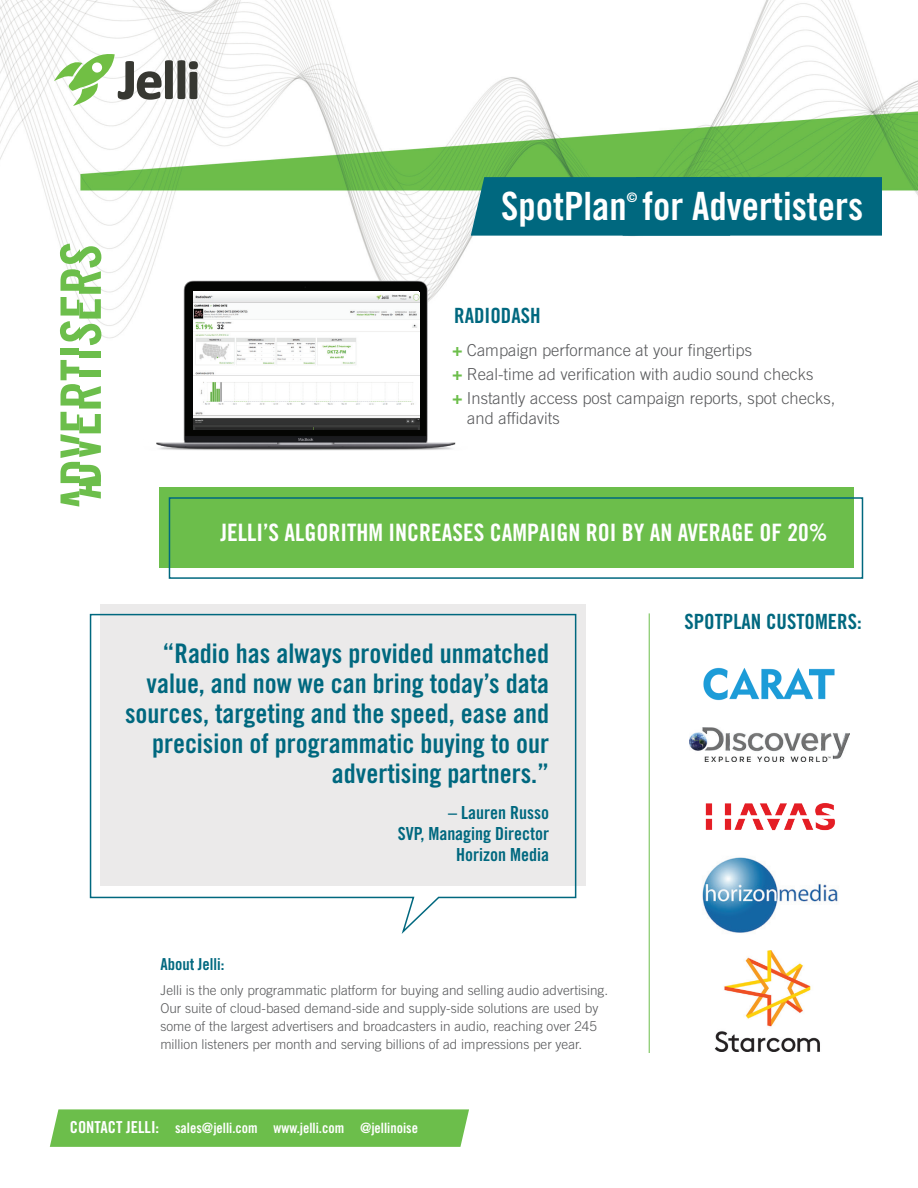
<style>
.page{position:relative;width:918px;height:1188px;background:#fff}
.page>*{position:absolute;margin:0;border:0;box-sizing:border-box;transform-origin:0 0}
.t1{font:39px "Trade Gothic LT Std Bd Cn 20";color:#fff}
.t2{font:27px/30px "Trade Gothic LT Std Bd Cn 20";color:#00687f;text-align:right}
.t3{font:24px "Trade Gothic LT Std Bd Cn 20";color:#fff}
.t4{font:21px "Trade Gothic LT Std Bd Cn 20";color:#00687f}
.t5{font:18px/21px "Trade Gothic LT Std Bd Cn 20";color:#00687f;text-align:right}
.t6{font:300 16.5px/24px "Trade Gothic LT Std";color:#57585a}
.t7{font:16.5px "Trade Gothic LT Std Bd Cn 20";color:#00687f}
.t8{font:14.25px "Trade Gothic LT Std Bd Cn 20";color:#fff}
.t9{font:300 13.5px/18px "Trade Gothic LT Std";color:#57585a}
.t10{font:13.05px "Trade Gothic LT Std Bd Cn 20";color:#fff}
.s1{font-weight:700;color:#6cbe4b}
.s2{font-size:16.5px}
</style>
<div class="page">
<img style="left:0;top:0;width:918px;height:1147px">
<svg style="left:50px;top:1109px;width:419px;height:38px;background:#70c051"></svg>
<div style="left:61px;top:348px;width:18px;height:7px;background:#6cbe4b"></div>
<svg style="left:61px;top:360px;width:40px;height:147px"></svg>
<div style="left:79px;top:370px;width:22px;height:7px;background:#6cbe4b"></div>
<div style="left:79px;top:351px;width:22px;height:7px;background:#6cbe4b"></div>
<svg style="left:60px;top:243px;width:41px;height:102px"></svg>
<div style="left:471px;top:177px;width:411px;height:59px;background:#00687f"></div>
<img style="left:144px;top:263px;width:332px;height:209px">
<img style="left:194px;top:292px;width:225px;height:138px">
<div style="left:159px;top:487px;width:694px;height:80px;background:#6cbe4b"></div>
<div style="left:169px;top:497px;width:694px;height:82px;border:2px solid #00687f"></div>
<hr style="left:649px;top:613px;width:1px;height:440px;background:#6cbe4b">
<div style="left:100px;top:604px;width:486px;height:282px;background:#ebeaea"></div>
<svg style="left:89px;top:613px;width:488px;height:323px"></svg>
<img style="left:689px;top:728px;width:160px;height:34px">
<img style="left:703px;top:665px;width:133px;height:37px">
<img style="left:697px;top:791px;width:148px;height:54px">
<img style="left:698px;top:847px;width:146px;height:97px">
<img style="left:692px;top:951px;width:151px;height:101px">
<svg style="left:54px;top:53px;width:144px;height:53px"></svg>
<h1 class="t1" style="left:501px;top:182px;width:364px">SpotPlan for Advertisters</h1>
<p class="t10" style="left:627px;top:189px;width:12px">©</p>
<h3 class="t4" style="left:454px;top:303px;width:88px">RADIODASH</h3>
<p class="t6" style="left:452px;top:338px;width:385px"><span class="s1">+</span> Campaign performance at your fingertips<br><span class="s1">+</span> Real-time ad verification with audio sound checks<br><span class="s1">+</span> Instantly access post campaign reports, spot checks,</p>
<p class="t6" style="left:467px;top:406px;width:94px">and affidavits</p>
<h3 class="t3" style="left:221px;top:517px;width:608px">JELLI’S ALGORITHM INCREASES CAMPAIGN ROI BY AN AVERAGE OF 20%</h3>
<h2 class="t2" style="left:125px;top:638px;width:426px">“Radio has always provided unmatched value, and now we can bring today’s data sources, targeting and the speed, ease and precision of programmatic buying to our advertising partners.”</h2>
<h3 class="t5" style="left:398px;top:802px;width:153px">– Lauren Russo<br>SVP, Managing Director<br>Horizon Media</h3>
<p class="t7" style="left:160px;top:954px;width:66px">About Jelli:</p>
<p class="t9" style="left:160px;top:981px;width:449px">Jelli is the only programmatic platform for buying and selling audio advertising.<br>Our suite of cloud-based demand-side and supply-side solutions are used by some of the largest advertisers and broadcasters in audio, reaching over 245 million listeners per month and serving billions of ad impressions per year.</p>
<p class="t8" style="left:70px;top:1120px;width:350px"><span class="s2">CONTACT JELLI:</span> sales@jelli.com www.jelli.com @jellinoise</p>
<h3 class="t4" style="left:684px;top:609px;width:179px">SPOTPLAN CUSTOMERS:</h3>
</div>
